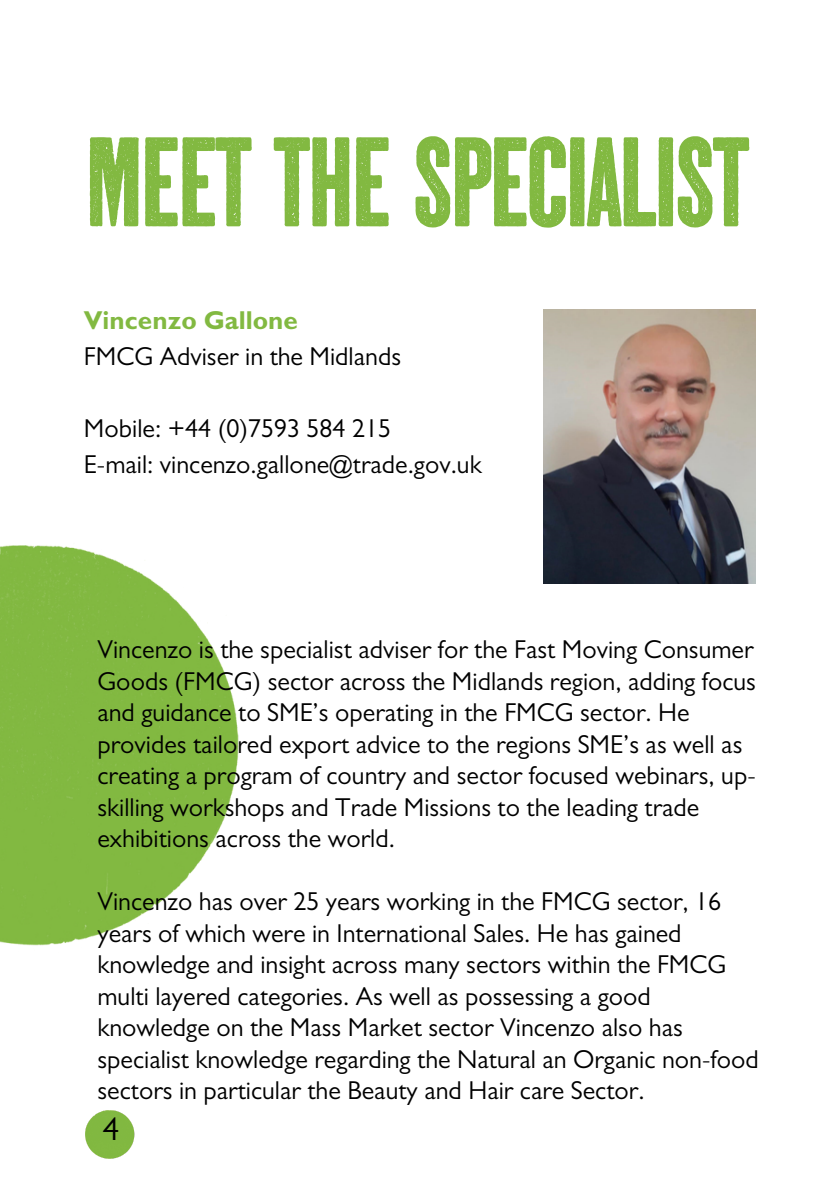
<style>
.page{position:relative;width:839px;height:1191px;background:#fff}
.page>*{position:absolute;margin:0;border:0;box-sizing:border-box;transform-origin:0 0}
.t1{font:300 117.2px "Dail Tabloid Mi UK";letter-spacing:-.045em;color:#82b941}
.t2{font:32.8px "Gill Sans";color:#000}
.t3{font:26px/31.6px "Gill Sans";color:#000}
.t4{font:700 26px "Gill Sans";color:#82b941}
</style>
<div class="page">
<img style="left:0;top:545px;width:239px;height:401px">
<img style="left:85px;top:1110px;width:50px;height:49px">
<img style="left:544px;top:309px;width:211px;height:275px">
<h1 class="t1" style="left:84px;top:121px;width:668px">MEET THE SPECIALIST</h1>
<p class="t4" style="left:84px;top:311px;width:216px">Vincenzo Gallone</p>
<p class="t3" style="left:84px;top:345px;width:318px">FMCG Adviser in the Midlands</p>
<p class="t3" style="left:84px;top:414px;width:399px;line-height:36px">Mobile: +44 (0)7593 584 215<br>E-mail: vincenzo.gallone@trade.gov.uk</p>
<p class="t3" style="left:97px;top:638px;width:660px">Vincenzo is the specialist adviser for the Fast Moving Consumer Goods (FMCG) sector across the Midlands region, adding focus and guidance to SME’s operating in the FMCG sector. He provides tailored export advice to the regions SME’s as well as creating a program of country and sector focused webinars, up&shy;skilling workshops and Trade Missions to the leading trade exhibitions across the world.</p>
<p class="t3" style="left:97px;top:890px;width:662px">Vincenzo has over 25 years working in the FMCG sector, 16 years of which were in International Sales. He has gained knowledge and insight across many sectors within the FMCG multi layered categories. As well as possessing a good knowledge on the Mass Market sector Vincenzo also has specialist knowledge regarding the Natural an Organic non-food sectors in particular the Beauty and Hair care Sector.</p>
<p class="t2" style="left:103px;top:1117px;width:18px">4</p>
</div>
